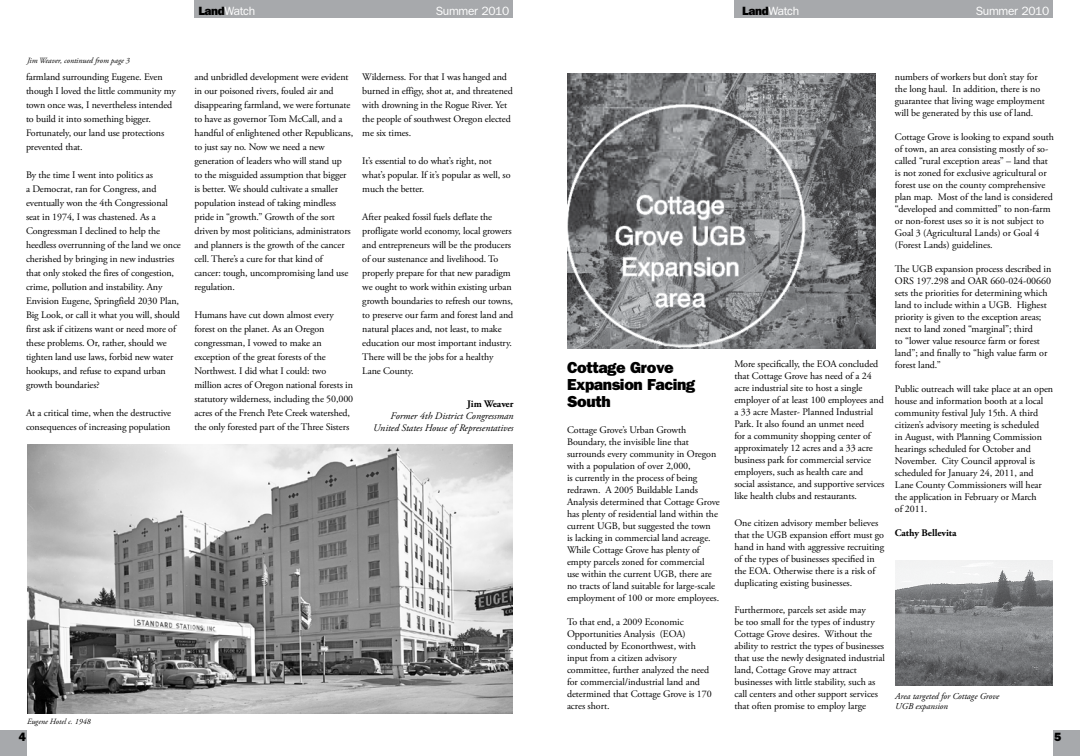
<style>
.page{position:relative;width:1080px;height:756px;background:#fff}
.page>*{position:absolute;margin:0;border:0;box-sizing:border-box;transform-origin:0 0}
.t1{font:800 16px/17px "Franklin Gothic";letter-spacing:-.025em;color:#000}
.t2{font:12px "Franklin Gothic";letter-spacing:-.025em;color:#fff}
.t3{font:800 12px "Franklin Gothic";color:#000}
.t4{font:10px/12px "Adobe Garamond Pro";letter-spacing:-.01em;color:#000}
.t5{font:italic 10px/12px "Adobe Garamond Pro";color:#000;text-align:right}
.t6{font:700 10px "Adobe Garamond Pro";letter-spacing:-.005em;color:#000}
.t7{font:italic 9px/10px "Adobe Garamond Pro";color:#000}
.t8{font:italic 8px "Adobe Garamond Pro";color:#000}
.s1{font-weight:800;color:#000}
</style>
<div class="page">
<img style="left:27px;top:444px;width:486px;height:269px">
<div style="left:0;top:730px;width:27px;height:26px;background:#a7a9ac"></div>
<div style="left:194px;top:0;width:319px;height:18px;background:#a7a9ac"></div>
<div style="left:734px;top:0;width:319px;height:18px;background:#a7a9ac"></div>
<div style="left:1053px;top:730px;width:27px;height:26px;background:#a7a9ac"></div>
<img style="left:567px;top:73px;width:309px;height:276px">
<img style="left:895px;top:560px;width:158px;height:126px">
<p class="t2" style="left:198px;top:4px;width:58px"><span class="s1">Land</span>Watch</p>
<p class="t2" style="left:436px;top:4px;width:75px">Summer 2010</p>
<p class="t2" style="left:742px;top:4px;width:58px"><span class="s1">Land</span>Watch</p>
<p class="t2" style="left:976px;top:4px;width:75px">Summer 2010</p>
<p class="t8" style="left:27px;top:56px;width:104px">Jim Weaver, continued from page 3</p>
<p class="t4" style="left:26px;top:70px;width:151px;line-height:14px">farmland surrounding Eugene. Even though I loved the little community my town once was, I nevertheless intended to build it into something bigger.<br>Fortunately, our land use protections prevented that.</p>
<p class="t4" style="left:26px;top:168px;width:156px;line-height:14px">By the time I went into politics as<br>a Democrat, ran for Congress, and eventually won the 4th Congressional seat in 1974, I was chastened. As a Congressman I declined to help the heedless overrunning of the land we once cherished by bringing in new industries that only stoked the fires of congestion, crime, pollution and instability. Any Envision Eugene, Springfield 2030 Plan, Big Look, or call it what you will, should first ask if citizens want or need more of these problems. Or, rather, should we tighten land use laws, forbid new water hookups, and refuse to expand urban growth boundaries?</p>
<p class="t4" style="left:26px;top:406px;width:147px;line-height:14px">At a critical time, when the destructive consequences of increasing population</p>
<p class="t4" style="left:194px;top:70px;width:160px;line-height:14px">and unbridled development were evident in our poisoned rivers, fouled air and disappearing farmland, we were fortunate to have as governor Tom McCall, and a handful of enlightened other Republicans, to just say no. Now we need a new generation of leaders who will stand up<br>to the misguided assumption that bigger is better. We should cultivate a smaller population instead of taking mindless pride in “growth.” Growth of the sort driven by most politicians, administrators and planners is the growth of the cancer cell. There’s a cure for that kind of<br>cancer: tough, uncompromising land use regulation.</p>
<p class="t4" style="left:194px;top:308px;width:160px;line-height:14px">Humans have cut down almost every forest on the planet. As an Oregon congressman, I vowed to make an exception of the great forests of the Northwest. I did what I could: two million acres of Oregon national forests in statutory wilderness, including the 50,000 acres of the French Pete Creek watershed, the only forested part of the Three Sisters</p>
<p class="t4" style="left:362px;top:70px;width:152px;line-height:14px">Wilderness. For that I was hanged and burned in effigy, shot at, and threatened with drowning in the Rogue River. Yet the people of southwest Oregon elected me six times.</p>
<p class="t4" style="left:362px;top:154px;width:150px;line-height:14px">It’s essential to do what’s right, not what’s popular. If it’s popular as well, so much the better.</p>
<p class="t4" style="left:362px;top:210px;width:152px;line-height:14px">After peaked fossil fuels deflate the profligate world economy, local growers and entrepreneurs will be the producers of our sustenance and livelihood. To properly prepare for that new paradigm we ought to work within existing urban growth boundaries to refresh our towns, to preserve our farm and forest land and natural places and, not least, to make education our most important industry.<br>There will be the jobs for a healthy Lane County.</p>
<p class="t6" style="left:467px;top:398px;width:48px">Jim Weaver</p>
<p class="t5" style="left:373px;top:410px;width:142px">Former 4th District Congressman<br>United States House of Representatives</p>
<p class="t8" style="left:27px;top:716px;width:65px">Eugene Hotel c. 1948</p>
<p class="t3" style="left:19px;top:729px;width:9px">4</p>
<h1 class="t1" style="left:567px;top:358px;width:130px">Cottage Grove<br>Expansion Facing<br>South</h1>
<p class="t4" style="left:567px;top:424px;width:154px">Cottage Grove’s Urban Growth Boundary, the invisible line that surrounds every community in Oregon with a population of over 2,000,<br>is currently in the process of being redrawn. A 2005 Buildable Lands Analysis determined that Cottage Grove has plenty of residential land within the current UGB, but suggested the town<br>is lacking in commercial land acreage.<br>While Cottage Grove has plenty of empty parcels zoned for commercial<br>use within the current UGB, there are no tracts of land suitable for large-scale employment of 100 or more employees.</p>
<p class="t4" style="left:567px;top:616px;width:146px">To that end, a 2009 Economic<br>Opportunities Analysis (EOA) conducted by Econorthwest, with input from a citizen advisory committee, further analyzed the need for commercial/industrial land and determined that Cottage Grove is 170 acres short.</p>
<p class="t4" style="left:734px;top:358px;width:151px">More specifically, the EOA concluded that Cottage Grove has need of a 24 acre industrial site to host a single employer of at least 100 employees and a 33 acre Master- Planned Industrial Park. It also found an unmet need<br>for a community shopping center of approximately 12 acres and a 33 acre business park for commercial service employers, such as health care and social assistance, and supportive services like health clubs and restaurants.</p>
<p class="t4" style="left:734px;top:517px;width:151px">One citizen advisory member believes that the UGB expansion effort must go hand in hand with aggressive recruiting of the types of businesses specified in the EOA. Otherwise there is a risk of duplicating existing businesses.</p>
<p class="t4" style="left:734px;top:604px;width:152px">Furthermore, parcels set aside may<br>be too small for the types of industry Cottage Grove desires. Without the ability to restrict the types of businesses that use the newly designated industrial land, Cottage Grove may attract businesses with little stability, such as call centers and other support services that often promise to employ large</p>
<p class="t4" style="left:895px;top:71px;width:152px">numbers of workers but don’t stay for the long haul. In addition, there is no guarantee that living wage employment will be generated by this use of land.</p>
<p class="t4" style="left:895px;top:131px;width:161px">Cottage Grove is looking to expand south of town, an area consisting mostly of so&shy;called “rural exception areas” – land that is not zoned for exclusive agricultural or forest use on the county comprehensive plan map. Most of the land is considered “developed and committed” to non-farm or non-forest uses so it is not subject to Goal 3 (Agricultural Lands) or Goal 4 (Forest Lands) guidelines.</p>
<p class="t4" style="left:895px;top:263px;width:158px">The UGB expansion process described in ORS 197.298 and OAR 660-024-00660 sets the priorities for determining which land to include within a UGB. Highest priority is given to the exception areas; next to land zoned “marginal”; third<br>to “lower value resource farm or forest land”; and finally to “high value farm or forest land.”</p>
<p class="t4" style="left:895px;top:383px;width:160px">Public outreach will take place at an open house and information booth at a local community festival July 15th. A third citizen’s advisory meeting is scheduled<br>in August, with Planning Commission hearings scheduled for October and November. City Council approval is scheduled for January 24, 2011, and Lane County Commissioners will hear the application in February or March<br>of 2011.</p>
<p class="t6" style="left:895px;top:527px;width:63px">Cathy Bellevita</p>
<p class="t7" style="left:895px;top:692px;width:106px">Area targeted for Cottage Grove<br>UGB expansion</p>
<p class="t3" style="left:1054px;top:729px;width:9px">5</p>
</div>
